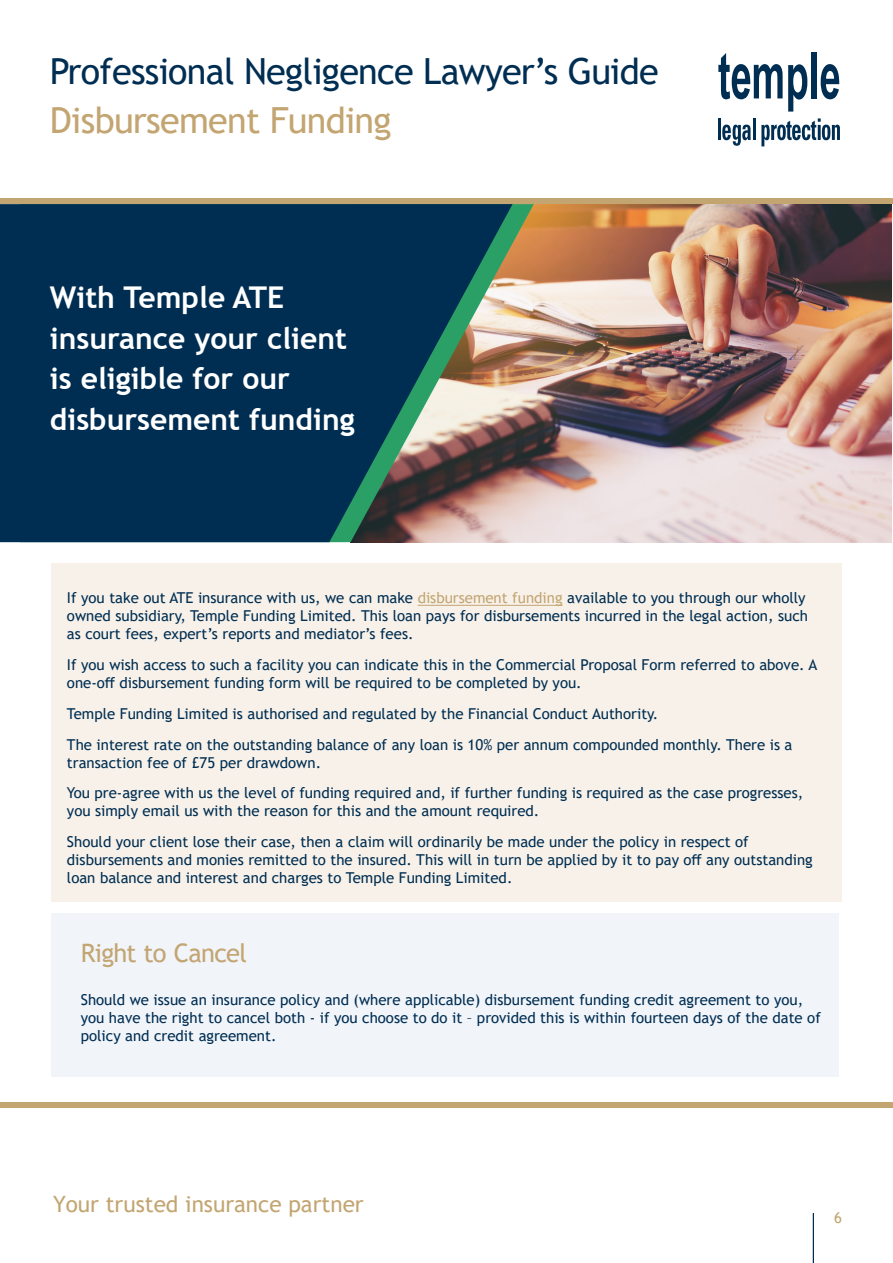
<style>
.page{position:relative;width:893px;height:1263px;background:#fff}
.page>*{position:absolute;margin:0;border:0;box-sizing:border-box;transform-origin:0 0}
.t1{font:36px "Trebuchet MS";letter-spacing:-.02em;color:#002e52}
.t2{font:36px "Trebuchet MS";letter-spacing:-.02em;color:#c3a572}
.t3{font:700 30px/40.5px "Trebuchet MS";color:#fff}
.t4{font:25.5px "Trebuchet MS";letter-spacing:-.03em;color:#c3a572}
.t5{font:22.5px "Trebuchet MS";color:#c3a572}
.t6{font:15px/18px "Trebuchet MS";color:#002e52}
.t7{font:15px "Trebuchet MS";color:#c3a572}
.s1{color:#c3a572}
</style>
<div class="page">
<div style="left:52px;top:913px;width:787px;height:164px;background:#f1f4f9"></div>
<div style="left:51px;top:563px;width:791px;height:338px;background:#f7f1e9"></div>
<hr style="left:418px;top:605px;width:145px;height:1px;background:#c3a572">
<hr style="left:718px;top:118px;width:3px;height:22px;background:#002e52">
<svg style="left:722px;top:125px;width:29px;height:21px"></svg>
<hr style="left:753px;top:118px;width:2px;height:22px;background:#002e52">
<svg style="left:761px;top:118px;width:79px;height:28px"></svg>
<svg style="left:718px;top:53px;width:89px;height:59px"></svg>
<div style="left:811px;top:52px;width:6px;height:46px;background:#002e52"></div>
<svg style="left:821px;top:64px;width:18px;height:35px"></svg>
<img style="left:534px;top:204px;width:358px;height:338px">
<img style="left:513px;top:204px;width:21px;height:338px">
<svg style="left:0;top:204px;width:513px;height:338px;background:#183f59"></svg>
<hr style="left:813px;top:1213px;width:1px;height:50px;background:#002e52">
<div style="left:0;top:199px;width:893px;height:5px;background:#c3a572"></div>
<div style="left:0;top:1102px;width:893px;height:5px;background:#c3a572"></div>
<h1 class="t1" style="left:50px;top:48px;width:610px">Professional Negligence Lawyer’s Guide</h1>
<h1 class="t2" style="left:50px;top:98px;width:343px">Disbursement Funding</h1>
<h2 class="t3" style="left:50px;top:277px;width:306px">With Temple ATE insurance your client is eligible for our disbursement funding</h2>
<p class="t6" style="left:67px;top:589px;width:742px">If you take out ATE insurance with us, we can make <span class="s1">disbursement funding</span> available to you through our wholly owned subsidiary, Temple Funding Limited. This loan pays for disbursements incurred in the legal action, such as court fees, expert’s reports and mediator’s fees.</p>
<p class="t6" style="left:67px;top:656px;width:752px">If you wish access to such a facility you can indicate this in the Commercial Proposal Form referred to above. A one-off disbursement funding form will be required to be completed by you.</p>
<p class="t6" style="left:67px;top:698px;width:727px;line-height:30.8px">Temple Funding Limited is authorised and regulated by the Financial Conduct Authority.<br>The interest rate on the outstanding balance of any loan is 10% per annum compounded monthly. There is a</p>
<p class="t6" style="left:67px;top:747px;width:738px;line-height:30.8px">transaction fee of £75 per drawdown.<br>You pre-agree with us the level of funding required and, if further funding is required as the case progresses,</p>
<p class="t6" style="left:67px;top:796px;width:683px;line-height:30.8px">you simply email us with the reason for this and the amount required.<br>Should your client lose their case, then a claim will ordinarily be made under the policy in respect of</p>
<p class="t6" style="left:67px;top:851px;width:747px">disbursements and monies remitted to the insured. This will in turn be applied by it to pay off any outstanding loan balance and interest and charges to Temple Funding Limited.</p>
<h3 class="t4" style="left:81px;top:937px;width:168px">Right to Cancel</h3>
<p class="t6" style="left:81px;top:990px;width:742px">Should we issue an insurance policy and (where applicable) disbursement funding credit agreement to you, you have the right to cancel both - if you choose to do it – provided this is within fourteen days of the date of policy and credit agreement.</p>
<h3 class="t5" style="left:53px;top:1190px;width:312px">Your trusted insurance partner</h3>
<p class="t7" style="left:834px;top:1208px;width:9px">6</p>
</div>
